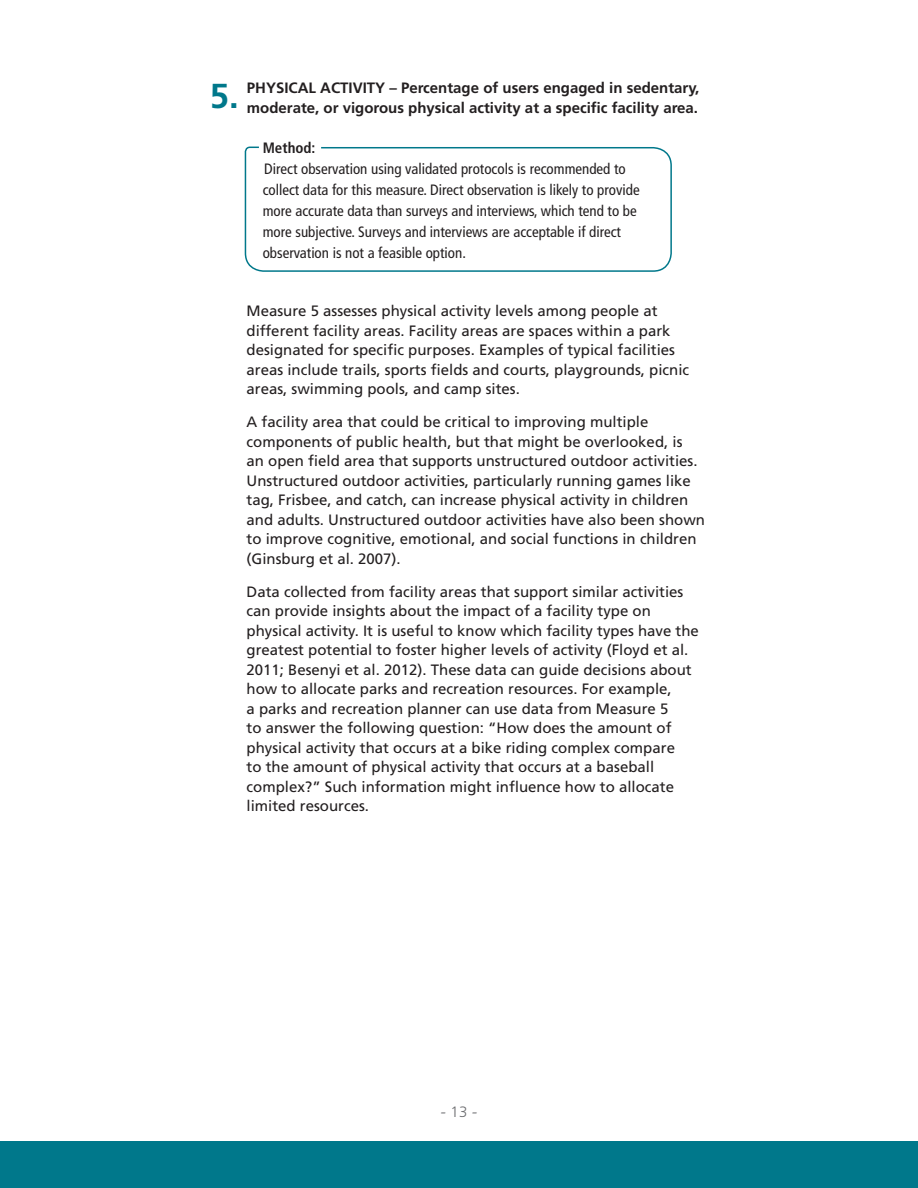
<style>
.page{position:relative;width:918px;height:1188px;background:#fff}
.page>*{position:absolute;margin:0;border:0;box-sizing:border-box;transform-origin:0 0}
.t1{font:700 34.65px "Frutiger LT Std";color:#00788b}
.t2{font:18px "Minion Pro";color:#6c6d70}
.t3{font:15px/19.5px "Frutiger LT Std";color:#231f20}
.t4{font:condensed 15px/21px "Frutiger LT Std";color:#231f20}
.t5{font:700 15px/19.5px "Frutiger LT Std";color:#231f20}
.t6{font:700 condensed 15px "Frutiger LT Std";color:#231f20}
.s1{font-family:"Frutiger LT Std";font-weight:300;font-size:15px}
</style>
<div class="page">
<svg style="left:244px;top:146px;width:428px;height:126px"></svg>
<div style="left:0;top:1141px;width:918px;height:47px;background:#00788b"></div>
<h2 class="t1" style="left:210px;top:76px;width:30px">5.</h2>
<h2 class="t5" style="left:247px;top:78px;width:454px">PHYSICAL ACTIVITY – Percentage of users engaged in sedentary, moderate, or vigorous physical activity at a specific facility area.</h2>
<h3 class="t6" style="left:263px;top:139px;width:54px">Method:</h3>
<p class="t4" style="left:263px;top:158px;width:378px">Direct observation using validated protocols is recommended to collect data for this measure. Direct observation is likely to provide more accurate data than surveys and interviews, which tend to be more subjective. Surveys and interviews are acceptable if direct observation is not a feasible option.</p>
<p class="t3" style="left:247px;top:301px;width:444px">Measure 5 assesses physical activity levels among people at different facility areas. Facility areas are spaces within a park designated for specific purposes. Examples of typical facilities areas include trails, sports fields and courts, playgrounds, picnic areas, swimming pools, and camp sites.</p>
<p class="t3" style="left:247px;top:412px;width:460px">A facility area that could be critical to improving multiple components of public health, but that might be overlooked, is<br>an open field area that supports unstructured outdoor activities.<br>Unstructured outdoor activities, particularly running games like tag, Frisbee, and catch, can increase physical activity in children and adults. Unstructured outdoor activities have also been shown to improve cognitive, emotional, and social functions in children (Ginsburg et al. 2007).</p>
<p class="t3" style="left:247px;top:582px;width:454px">Data collected from facility areas that support similar activities can provide insights about the impact of a facility type on physical activity. It is useful to know which facility types have the greatest potential to foster higher levels of activity (Floyd et al.<br>2011; Besenyi et al. 2012). These data can guide decisions about how to allocate parks and recreation resources. For example,<br>a parks and recreation planner can use data from Measure 5<br>to answer the following question: “How does the amount of physical activity that occurs at a bike riding complex compare<br>to the amount of physical activity that occurs at a baseball complex?” Such information might influence how to allocate limited resources.</p>
<p class="t2" style="left:440px;top:1099px;width:39px">- <span class="s1">13</span> -</p>
</div>
